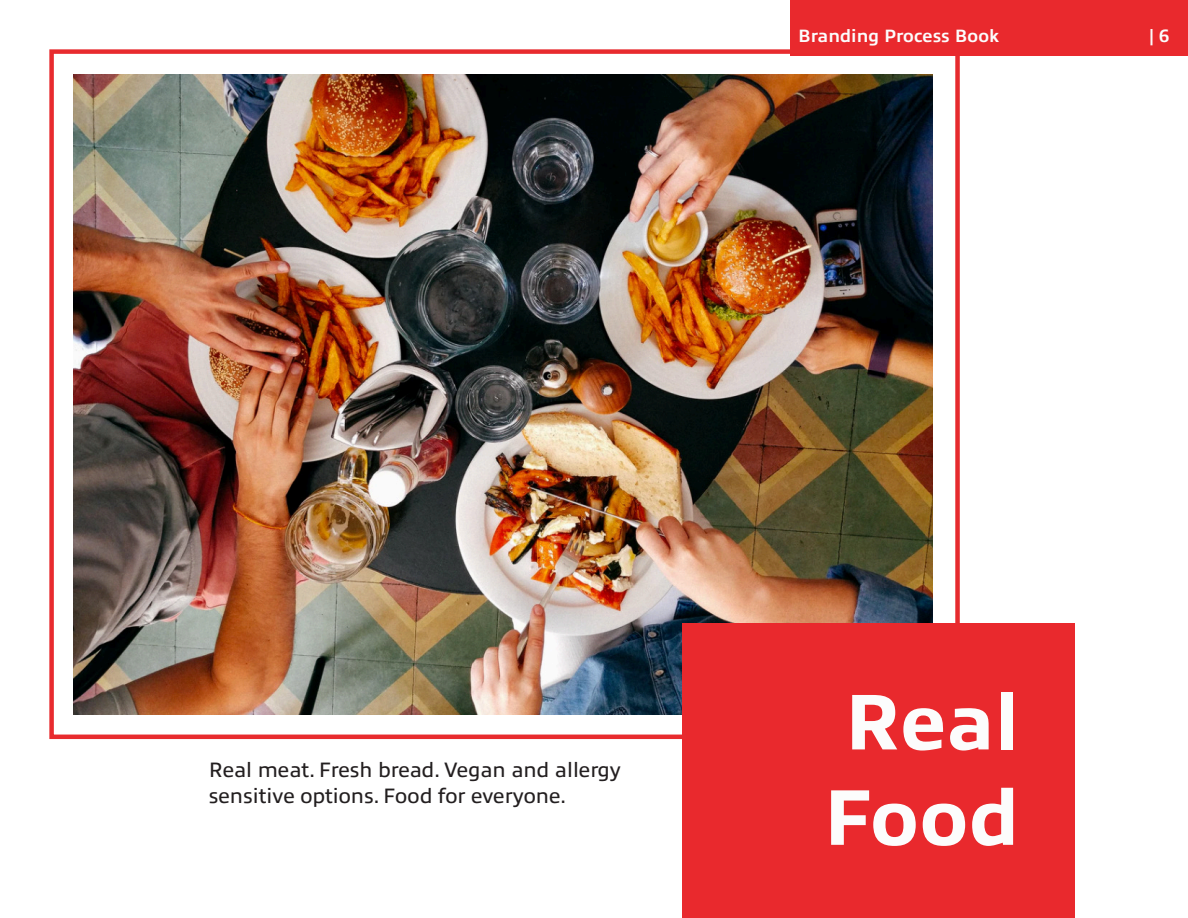
<style>
.page{position:relative;width:1188px;height:918px;background:#fff}
.page>*{position:absolute;margin:0;border:0;box-sizing:border-box;transform-origin:0 0}
.t1{font:800 79.5px/95.4px "Allumi Std";color:#fcfcfc}
.t2{font:21px "Allumi Std";color:#231f20}
.t3{font:700 18px "Allumi Std";color:#fcfcfc}
</style>
<div class="page">
<div style="left:791px;top:0;width:397px;height:55px;background:#e9292d"></div>
<img style="left:834px;top:74px;width:99px;height:549px">
<div style="left:682px;top:623px;width:393px;height:295px;background:#e9292d"></div>
<img style="left:49px;top:47px;width:785px;height:692px">
<div style="left:955px;top:55px;width:5px;height:568px;background:#e62b2e"></div>
<p class="t3" style="left:798px;top:26px;width:203px">Branding Process Book</p>
<p class="t3" style="left:1149px;top:26px;width:21px">| 6</p>
<p class="t2" style="left:209px;top:759px;width:413px">Real meat. Fresh bread. Vegan and allergy</p>
<p class="t2" style="left:209px;top:784px;width:359px">sensitive options. Food for everyone.</p>
<p class="t1" style="left:823px;top:675px;width:198px">Real<br>Food</p>
</div>
